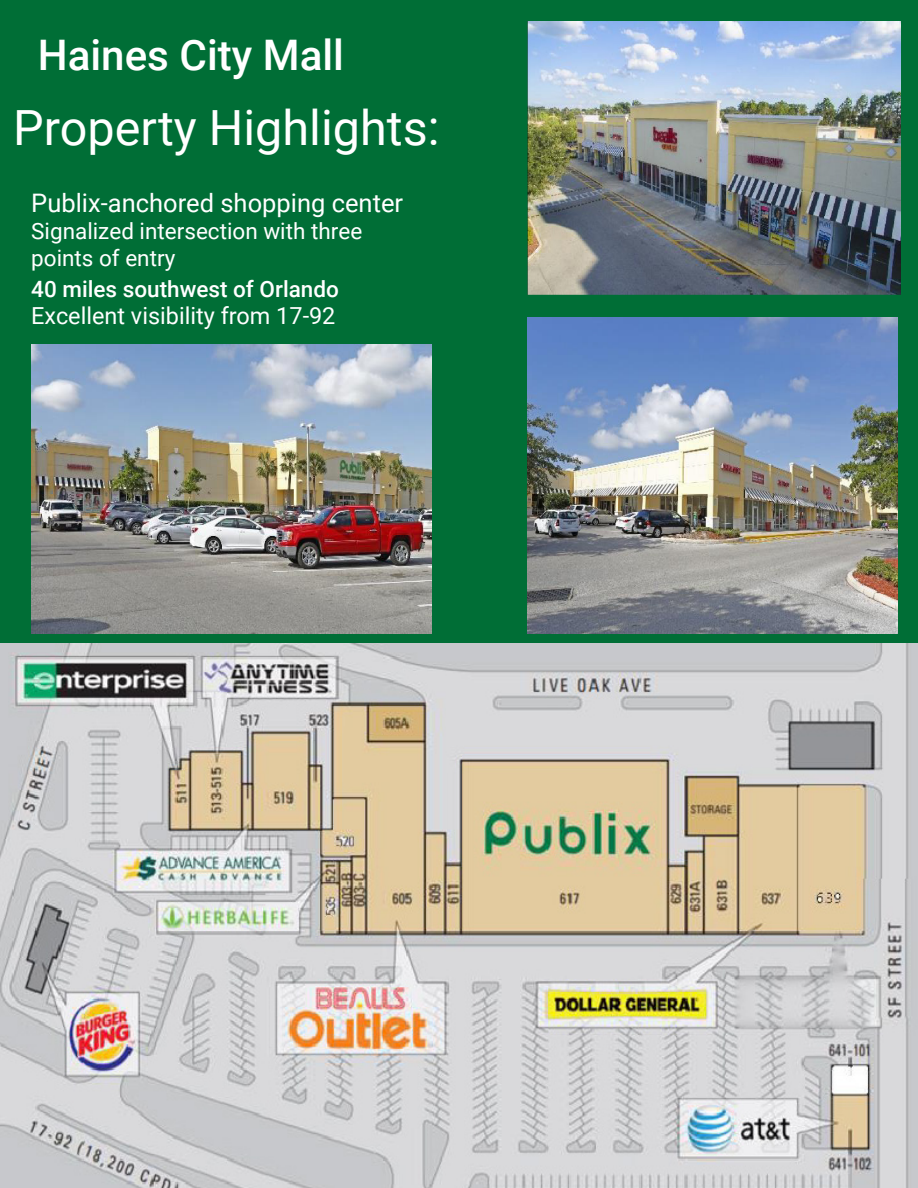
<style>
.page{position:relative;width:918px;height:1188px;background:#fff}
.page>*{position:absolute;margin:0;border:0;box-sizing:border-box;transform-origin:0 0}
.t1{font:48.6px "Roboto";color:#fff}
.t2{font:500 42.15px "Roboto";color:#fff}
.t3{font:25.5px "Roboto";color:#fff}
.t4{font:23.4px "Roboto";color:#fff}
.t5{font:22.5px/27.2px "Roboto";color:#fff}
.t6{font:500 22.5px "Roboto";color:#fff}
</style>
<div class="page">
<div style="left:0;top:0;width:918px;height:1093px;background:#006e36"></div>
<img style="left:0;top:644px;width:918px;height:544px">
<img style="left:528px;top:317px;width:370px;height:316px">
<img style="left:527px;top:22px;width:373px;height:273px">
<img style="left:31px;top:345px;width:400px;height:288px">
<h2 class="t2" style="left:38px;top:26px;width:308px">Haines City Mall</h2>
<h1 class="t1" style="left:13px;top:94px;width:428px">Property Highlights:</h1>
<p class="t3" style="left:31px;top:185px;width:373px">Publix-anchored shopping center</p>
<p class="t5" style="left:31px;top:217px;width:333px">Signalized intersection with three points of entry</p>
<p class="t4" style="left:31px;top:299px;width:306px">Excellent visibility from 17-92</p>
<p class="t6" style="left:31px;top:273px;width:309px">40 miles southwest of Orlando</p>
</div>
